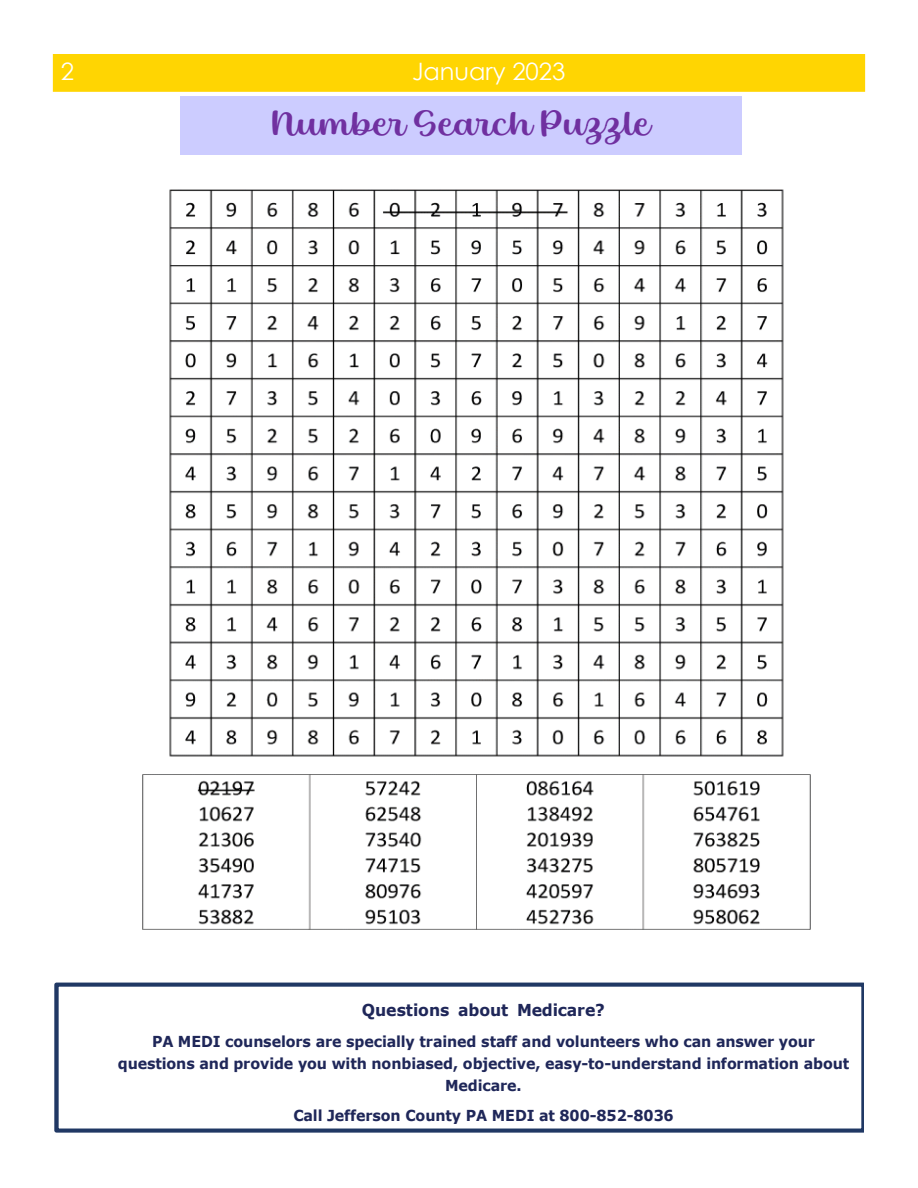
<style>
.page{position:relative;width:918px;height:1188px;background:#fff}
.page>*{position:absolute;margin:0;border:0;box-sizing:border-box;transform-origin:0 0}
.t1{font:38.25px "Baguet Script";color:#7030a0;scale:1.06 1}
.t2{font:24px "Century Gothic";color:#fff}
.t3{font:700 16.5px "Verdana";letter-spacing:-.005em;color:#1f2759;scale:.95 1}
.t4{font:700 15.15px/21.9px "Verdana";letter-spacing:-.005em;color:#1f2759;text-align:center;scale:.94 1}
</style>
<div class="page">
<div style="left:53px;top:54px;width:812px;height:38px;background:#ffd502"></div>
<svg style="left:54px;top:983px;width:810px;height:150px"></svg>
<img style="left:142px;top:189px;width:669px;height:741px">
<div style="left:180px;top:96px;width:562px;height:59px;background:#ccf"></div>
<p class="t2" style="left:61px;top:54px;width:15px">2</p>
<p class="t2" style="left:412px;top:54px;width:155px">January 2023</p>
<p class="t1" style="left:272px;top:99px;width:359px">Number Search Puzzle</p>
<p class="t3" style="left:362px;top:999px;width:257px">Questions about Medicare?</p>
<p class="t4" style="left:118px;top:1030px;width:780px">PA MEDI counselors are specially trained staff and volunteers who can answer your questions and provide you with nonbiased, objective, easy-to-understand information about<br>Medicare.</p>
<p class="t4" style="left:293px;top:1104px;width:406px">Call Jefferson County PA MEDI at 800-852-8036</p>
</div>
